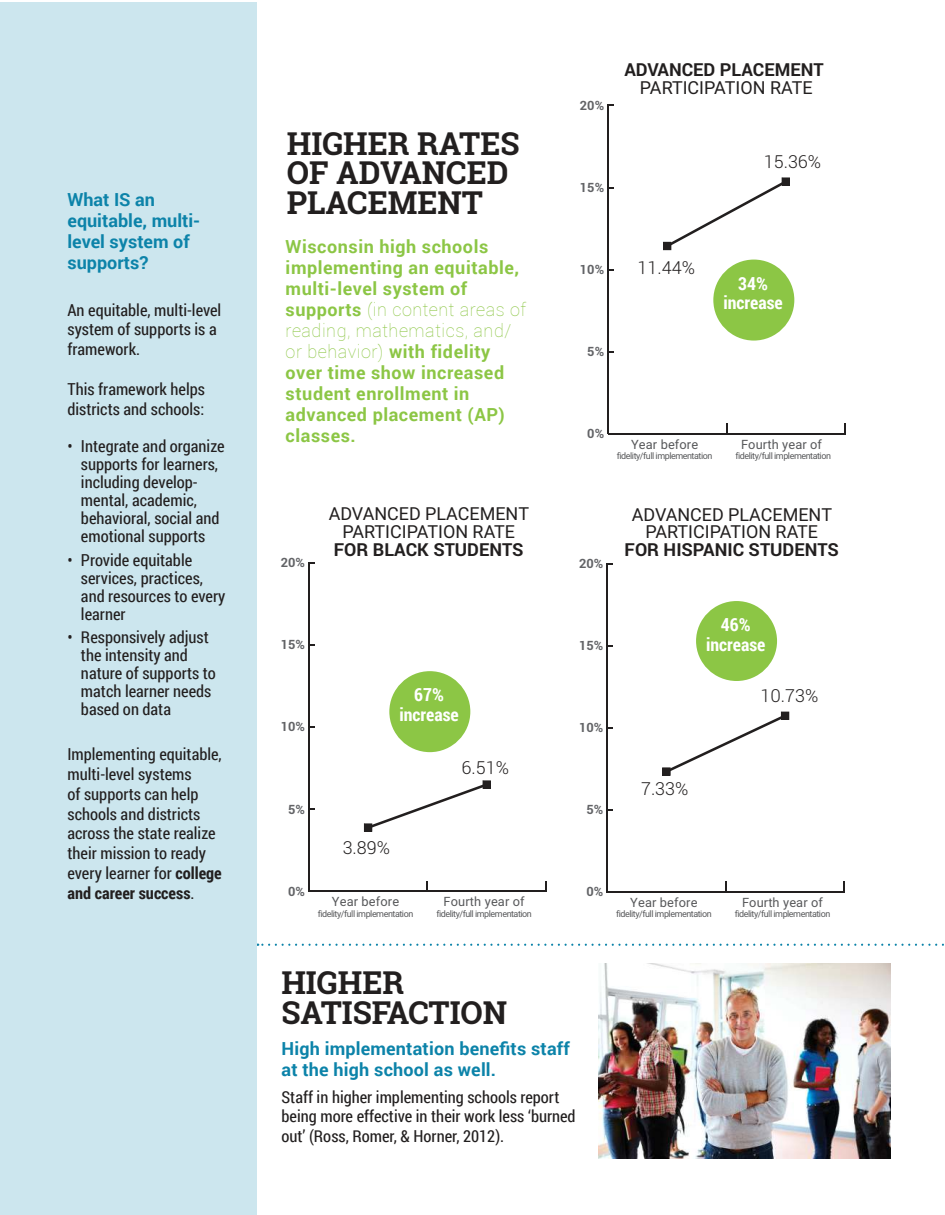
<style>
.page{position:relative;width:945px;height:1215px;background:#fff}
.page>*{position:absolute;margin:0;border:0;box-sizing:border-box;transform-origin:0 0}
.t1{font:700 31.5px/30px "Roboto Slab";color:#221f1f}
.t2{font:700 18px/21px "Roboto";letter-spacing:.03em;color:#8cc645}
.t3{font:700 18px/21px "Roboto";letter-spacing:.01em;color:#0c83a9}
.t4{font:18px/18px "Roboto";color:#221f1f;text-align:center}
.t5{font:700 18px "Roboto";color:#221f1f}
.t6{font:300 18px "Roboto";color:#221f1f}
.t7{font:700 18px/19.5px "Roboto Condensed";color:#fff;text-align:center}
.t8{font:16.5px/19.8px "Roboto Condensed";color:#221f1f}
.t9{font:12.9px "Roboto";letter-spacing:.01em;color:#57585a}
.t10{font:700 12.9px "Roboto";color:#626366}
.t11{font:9px "Roboto";letter-spacing:-.05em;color:#57585a}
.s1{font-weight:700}
.s2{font-weight:100}
</style>
<div class="page">
<svg style="left:257px;top:944px;width:687px;height:2px"></svg>
<hr style="left:608px;top:433px;width:237px;height:1px;background:#221f1f">
<svg style="left:844px;top:424px;width:2px;height:10px"></svg>
<hr style="left:607px;top:104px;width:2px;height:330px;background:#221f1f">
<svg style="left:663px;top:177px;width:127px;height:73px"></svg>
<div style="left:0;top:2px;width:256px;height:1213px;background:#cce6ee"></div>
<div style="left:713px;top:260px;width:81px;height:81px;background:#8cc645;border-radius:50%"></div>
<hr style="left:309px;top:891px;width:237px;height:1px;background:#221f1f">
<svg style="left:545px;top:881px;width:2px;height:10px"></svg>
<hr style="left:308px;top:562px;width:1px;height:330px;background:#221f1f">
<svg style="left:309px;top:881px;width:6px;height:10px"></svg>
<svg style="left:309px;top:562px;width:6px;height:2px"></svg>
<svg style="left:364px;top:780px;width:127px;height:52px"></svg>
<hr style="left:607px;top:891px;width:237px;height:2px;background:#221f1f">
<hr style="left:607px;top:563px;width:1px;height:330px;background:#221f1f">
<svg style="left:662px;top:712px;width:127px;height:64px"></svg>
<div style="left:389px;top:671px;width:81px;height:81px;background:#8cc645;border-radius:50%"></div>
<div style="left:696px;top:601px;width:81px;height:80px;background:#8cc645;border-radius:50%"></div>
<img style="left:599px;top:964px;width:291px;height:194px">
<h1 class="t1" style="left:287px;top:129px;width:234px">HIGHER RATES<br>OF ADVANCED</h1>
<p class="t3" style="left:68px;top:191px;width:89px">What IS an</p>
<h1 class="t1" style="left:287px;top:189px;width:198px">PLACEMENT</h1>
<p class="t3" style="left:68px;top:212px;width:134px">equitable, multi&shy;level system of supports?</p>
<p class="t8" style="left:68px;top:301px;width:155px">An equitable, multi-level system of supports is a framework.</p>
<p class="t8" style="left:68px;top:380px;width:139px">This framework helps districts and schools:</p>
<p class="t8" style="left:81px;top:439px;width:145px;line-height:18px;text-indent:-13px">• Integrate and organize supports for learners, including develop&shy;mental, academic, behavioral, social and emotional supports</p>
<p class="t8" style="left:81px;top:552px;width:146px;line-height:18px;text-indent:-13px">• Provide equitable services, practices, and resources to every learner</p>
<p class="t8" style="left:81px;top:630px;width:136px;line-height:18px;text-indent:-13px">• Responsively adjust the intensity and nature of supports to match learner needs based on data</p>
<p class="t8" style="left:68px;top:746px;width:156px">Implementing equitable, multi-level systems<br>of supports can help schools and districts across the state realize their mission to ready every learner for <span class="s1">college and career success</span>.</p>
<p class="t2" style="left:286px;top:237px;width:242px">Wisconsin high schools implementing an equitable, multi-level system of supports <span class="s2">(in content areas of reading, mathematics, and/ or behavior)</span> with fidelity over time show increased student enrollment in advanced placement (AP) classes.</p>
<p class="t4" style="left:329px;top:506px;width:202px">ADVANCED PLACEMENT<br>PARTICIPATION RATE</p>
<p class="t5" style="left:334px;top:539px;width:191px">FOR BLACK STUDENTS</p>
<p class="t10" style="left:281px;top:555px;width:26px">20%</p>
<p class="t10" style="left:281px;top:637px;width:26px">15%</p>
<p class="t7" style="left:399px;top:687px;width:61px">67% increase</p>
<p class="t10" style="left:281px;top:719px;width:26px">10%</p>
<p class="t6" style="left:462px;top:757px;width:49px">6.51%</p>
<p class="t10" style="left:288px;top:802px;width:18px">5%</p>
<p class="t6" style="left:343px;top:837px;width:49px">3.89%</p>
<p class="t10" style="left:288px;top:884px;width:18px">0%</p>
<p class="t9" style="left:332px;top:896px;width:69px">Year before</p>
<p class="t11" style="left:318px;top:910px;width:97px">fidelity/full implementation</p>
<p class="t9" style="left:444px;top:896px;width:83px">Fourth year of</p>
<p class="t11" style="left:436px;top:910px;width:97px">fidelity/full implementation</p>
<p class="t10" style="left:580px;top:98px;width:26px">20%</p>
<p class="t10" style="left:580px;top:180px;width:26px">15%</p>
<p class="t5" style="left:624px;top:59px;width:201px">ADVANCED PLACEMENT</p>
<p class="t4" style="left:640px;top:80px;width:174px">PARTICIPATION RATE</p>
<p class="t6" style="left:764px;top:152px;width:59px">15.36%</p>
<p class="t10" style="left:580px;top:262px;width:26px">10%</p>
<p class="t10" style="left:587px;top:344px;width:18px">5%</p>
<p class="t6" style="left:638px;top:258px;width:59px">11.44%</p>
<p class="t7" style="left:723px;top:275px;width:61px">34% increase</p>
<p class="t10" style="left:587px;top:426px;width:18px">0%</p>
<p class="t9" style="left:631px;top:439px;width:69px">Year before</p>
<p class="t11" style="left:617px;top:452px;width:97px">fidelity/full implementation</p>
<p class="t9" style="left:741px;top:439px;width:83px">Fourth year of</p>
<p class="t11" style="left:736px;top:452px;width:97px">fidelity/full implementation</p>
<p class="t10" style="left:579px;top:556px;width:26px">20%</p>
<p class="t4" style="left:632px;top:507px;width:202px">ADVANCED PLACEMENT<br>PARTICIPATION RATE</p>
<p class="t5" style="left:625px;top:540px;width:216px">FOR HISPANIC STUDENTS</p>
<p class="t10" style="left:579px;top:638px;width:26px">15%</p>
<p class="t10" style="left:579px;top:720px;width:26px">10%</p>
<p class="t10" style="left:587px;top:802px;width:18px">5%</p>
<p class="t7" style="left:706px;top:616px;width:61px">46% increase</p>
<p class="t6" style="left:760px;top:685px;width:59px">10.73%</p>
<p class="t6" style="left:641px;top:778px;width:49px">7.33%</p>
<p class="t10" style="left:587px;top:884px;width:18px">0%</p>
<p class="t9" style="left:630px;top:897px;width:69px">Year before</p>
<p class="t11" style="left:616px;top:911px;width:97px">fidelity/full implementation</p>
<p class="t9" style="left:742px;top:897px;width:83px">Fourth year of</p>
<p class="t11" style="left:735px;top:911px;width:97px">fidelity/full implementation</p>
<h1 class="t1" style="left:281px;top:968px;width:227px">HIGHER<br>SATISFACTION</h1>
<p class="t3" style="left:282px;top:1037px;width:290px">High implementation benefits staff at the high school as well.</p>
<p class="t8" style="left:282px;top:1088px;width:296px">Staff in higher implementing schools report being more effective in their work less ‘burned out’ (Ross, Romer, &amp; Horner, 2012).</p>
</div>
